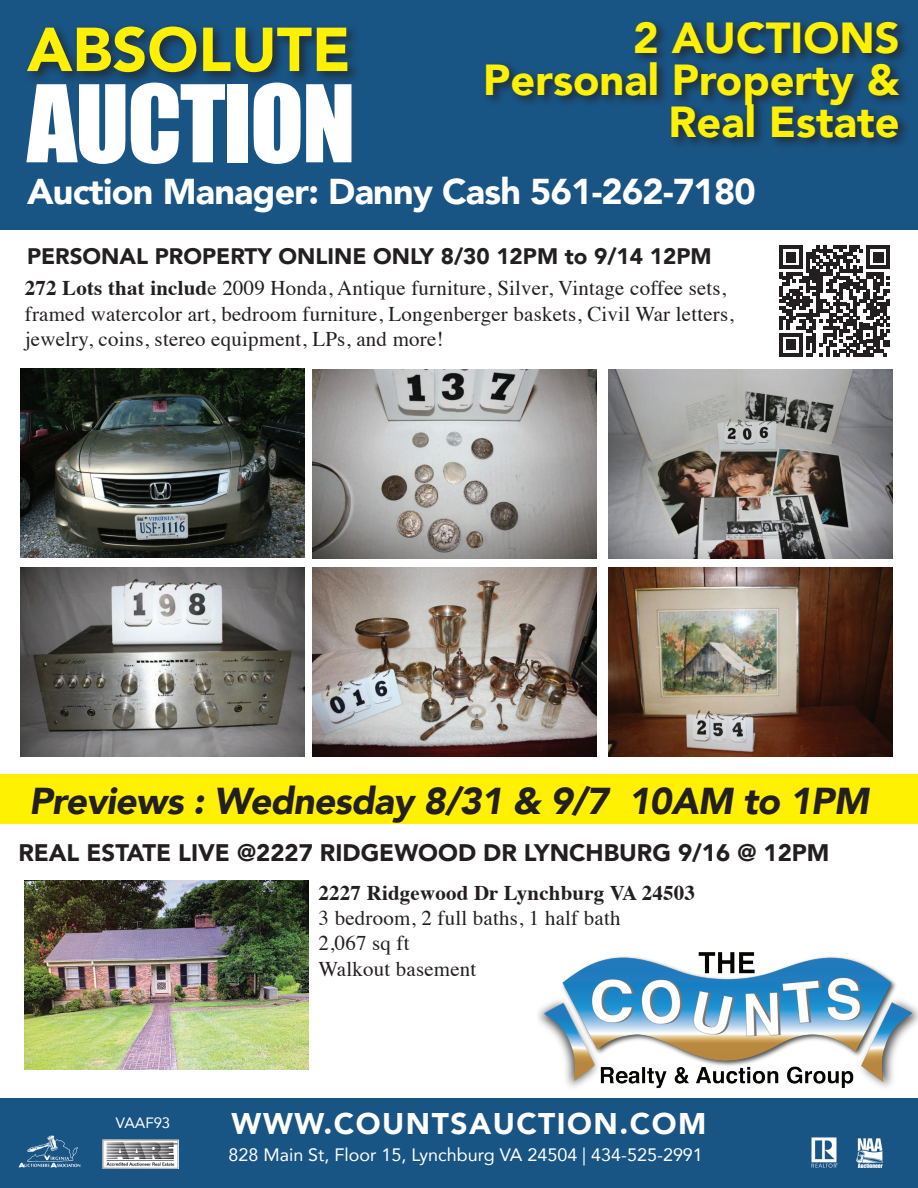
<style>
.page{position:relative;width:918px;height:1188px;background:#fff}
.page>*{position:absolute;margin:0;border:0;box-sizing:border-box;transform-origin:0 0}
.t1{font:98.85px "Impact";letter-spacing:-.02em;color:#fff}
.t2{font:900 61.35px "Avenir";color:#fff101}
.t3{font:900 43.35px/41.8px "Avenir";color:#fff101;text-align:right}
.t4{font:italic 900 37.35px "Avenir";letter-spacing:-.02em;color:#231f20}
.t5{font:900 35.85px "Avenir";letter-spacing:-.02em;color:#fff}
.t6{font:900 29.85px "Avenir";letter-spacing:.05em;color:#fff}
.t7{font:900 23.85px "Avenir";color:#231f20}
.t8{font:900 22.35px "Avenir";color:#231f20}
.t9{font:20.85px/25px "Times";letter-spacing:.01em;color:#231f20}
.t10{font:700 20.85px "Times";letter-spacing:.01em;color:#231f20}
.t11{font:18px "Avenir";color:#fff}
.t12{font:15px "Avenir";color:#fff}
.s1{font-weight:700}
</style>
<div class="page">
<div style="left:1px;top:0;width:917px;height:230px;background:#185484"></div>
<div style="left:25px;top:23px;width:336px;height:63px;background:#231f20;opacity:.75"></div>
<div style="left:0;top:1099px;width:918px;height:89px;background:#185484"></div>
<img style="left:18px;top:1135px;width:63px;height:33px">
<img style="left:856px;top:1139px;width:27px;height:28px">
<img style="left:811px;top:1137px;width:27px;height:31px">
<img style="left:103px;top:1139px;width:76px;height:30px">
<img style="left:537px;top:952px;width:381px;height:147px">
<div style="left:483px;top:19px;width:427px;height:130px;background:#231f20;opacity:.75"></div>
<svg style="left:779px;top:246px;width:111px;height:111px"></svg>
<img style="left:21px;top:368px;width:283px;height:189px">
<img style="left:313px;top:369px;width:284px;height:189px">
<img style="left:608px;top:369px;width:284px;height:189px">
<img style="left:21px;top:567px;width:283px;height:189px">
<img style="left:313px;top:568px;width:284px;height:189px">
<img style="left:608px;top:568px;width:284px;height:189px">
<img style="left:25px;top:880px;width:284px;height:189px">
<div style="left:0;top:774px;width:918px;height:50px;background:#fff101"></div>
<h2 class="t2" style="left:27px;top:-3px;width:325px">ABSOLUTE</h2>
<h1 class="t1" style="left:27px;top:47px;width:330px">AUCTION</h1>
<h3 class="t3" style="left:483px;top:16px;width:418px">2 AUCTIONS<br>Personal Property &amp;<br>Real Estate</h3>
<h3 class="t5" style="left:27px;top:161px;width:730px">Auction Manager: Danny Cash 561-262-7180</h3>
<p class="t8" style="left:27px;top:237px;width:686px">PERSONAL PROPERTY ONLINE ONLY 8/30 12PM to 9/14 12PM</p>
<p class="t9" style="left:25px;top:274px;width:710px"><span class="s1">272 Lots that includ</span>e 2009 Honda, Antique furniture, Silver, Vintage coffee sets, framed watercolor art, bedroom furniture, Longenberger baskets, Civil War letters, jewelry, coins, stereo equipment, LPs, and more!</p>
<h3 class="t4" style="left:29px;top:771px;width:841px">Previews : Wednesday 8/31 &amp; 9/7 10AM to 1PM</h3>
<p class="t7" style="left:18px;top:832px;width:813px">REAL ESTATE LIVE @2227 RIDGEWOOD DR LYNCHBURG 9/16 @ 12PM</p>
<p class="t12" style="left:116px;top:1111px;width:56px">VAAF93</p>
<p class="t10" style="left:319px;top:873px;width:378px">2227 Ridgewood Dr Lynchburg VA 24503</p>
<p class="t9" style="left:319px;top:904px;width:303px">3 bedroom, 2 full baths, 1 half bath<br>2,067 sq ft<br>Walkout basement</p>
<h3 class="t6" style="left:232px;top:1098px;width:476px">WWW.COUNTSAUCTION.COM</h3>
<p class="t11" style="left:229px;top:1140px;width:476px">828 Main St, Floor 15, Lynchburg VA 24504 | 434-525-2991</p>
</div>
